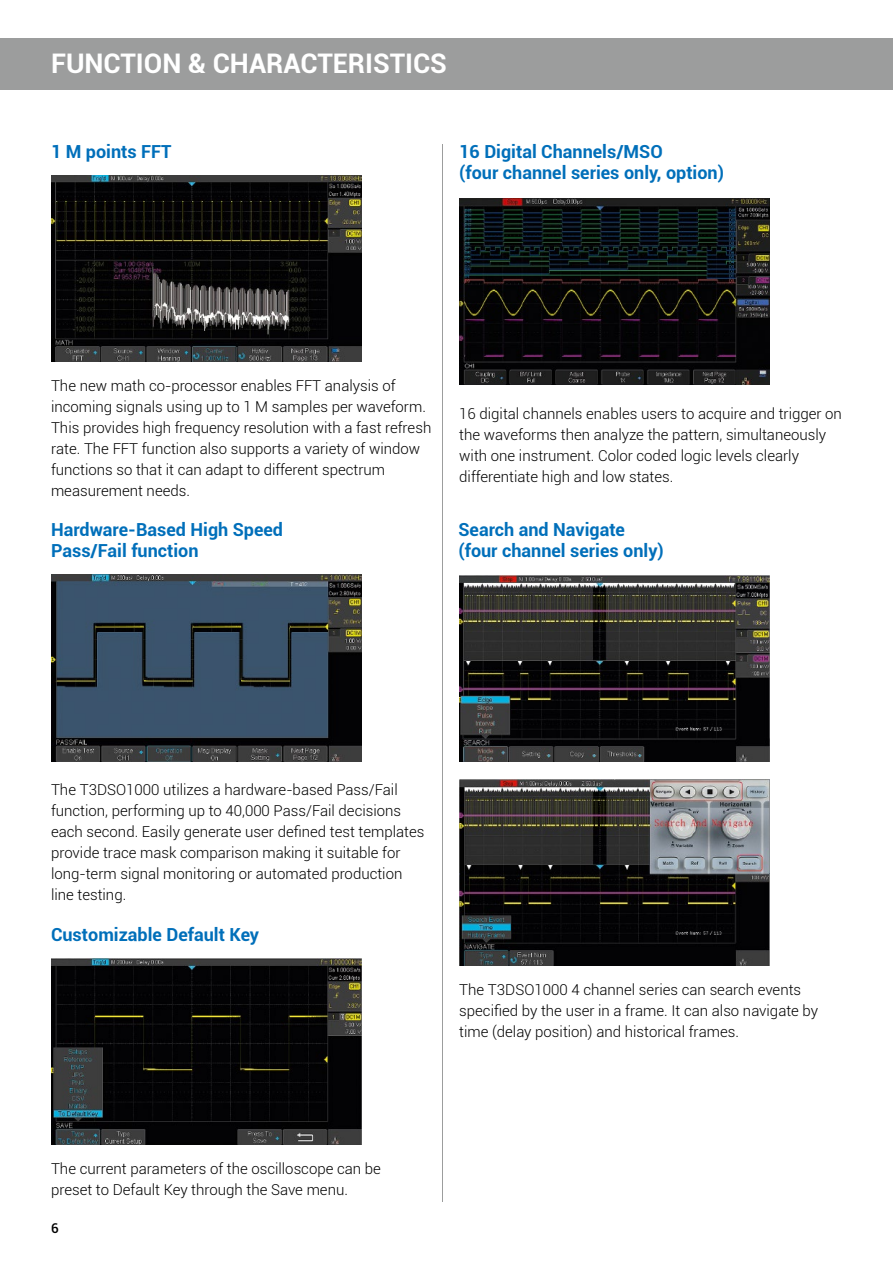
<style>
.page{position:relative;width:893px;height:1263px;background:#fff}
.page>*{position:absolute;margin:0;border:0;box-sizing:border-box;transform-origin:0 0}
.t1{font:700 27px "Roboto";color:#fff}
.t2{font:700 18px/21px "Roboto";color:#006fba}
.t3{font:300 15px/21px "Roboto";color:#000}
.t4{font:500 13.5px "Roboto";color:#000}
</style>
<div class="page">
<div style="left:0;top:38px;width:893px;height:51px;background:#9c9d9d"></div>
<img style="left:51px;top:176px;width:310px;height:185px">
<hr style="left:442px;top:144px;width:1px;height:1057px;background:#9c9d9d">
<img style="left:51px;top:575px;width:310px;height:186px">
<img style="left:51px;top:958px;width:310px;height:187px">
<img style="left:459px;top:198px;width:311px;height:186px">
<img style="left:459px;top:575px;width:311px;height:186px">
<img style="left:459px;top:779px;width:311px;height:186px">
<h1 class="t1" style="left:51px;top:45px;width:397px">FUNCTION &amp; CHARACTERISTICS</h1>
<p class="t2" style="left:51px;top:140px;width:122px">1 M points FFT</p>
<p class="t2" style="left:459px;top:140px;width:266px">16 Digital Channels/MSO<br>(four channel series only, option)</p>
<p class="t3" style="left:51px;top:374px;width:382px">The new math co-processor enables FFT analysis of incoming signals using up to 1 M samples per waveform.<br>This provides high frequency resolution with a fast refresh rate. The FFT function also supports a variety of window functions so that it can adapt to different spectrum measurement needs.</p>
<p class="t2" style="left:51px;top:518px;width:234px">Hardware-Based High Speed<br>Pass/Fail function</p>
<p class="t3" style="left:459px;top:402px;width:384px">16 digital channels enables users to acquire and trigger on the waveforms then analyze the pattern, simultaneously with one instrument. Color coded logic levels clearly differentiate high and low states.</p>
<p class="t2" style="left:458px;top:518px;width:207px">Search and Navigate (four channel series only)</p>
<p class="t3" style="left:51px;top:779px;width:375px">The T3DSO1000 utilizes a hardware-based Pass/Fail function, performing up to 40,000 Pass/Fail decisions each second. Easily generate user defined test templates provide trace mask comparison making it suitable for long-term signal monitoring or automated production line testing.</p>
<p class="t2" style="left:51px;top:923px;width:210px">Customizable Default Key</p>
<p class="t3" style="left:459px;top:978px;width:360px">The T3DSO1000 4 channel series can search events specified by the user in a frame. It can also navigate by time (delay position) and historical frames.</p>
<p class="t3" style="left:51px;top:1158px;width:331px">The current parameters of the oscilloscope can be preset to Default Key through the Save menu.</p>
<p class="t4" style="left:51px;top:1219px;width:9px">6</p>
</div>
